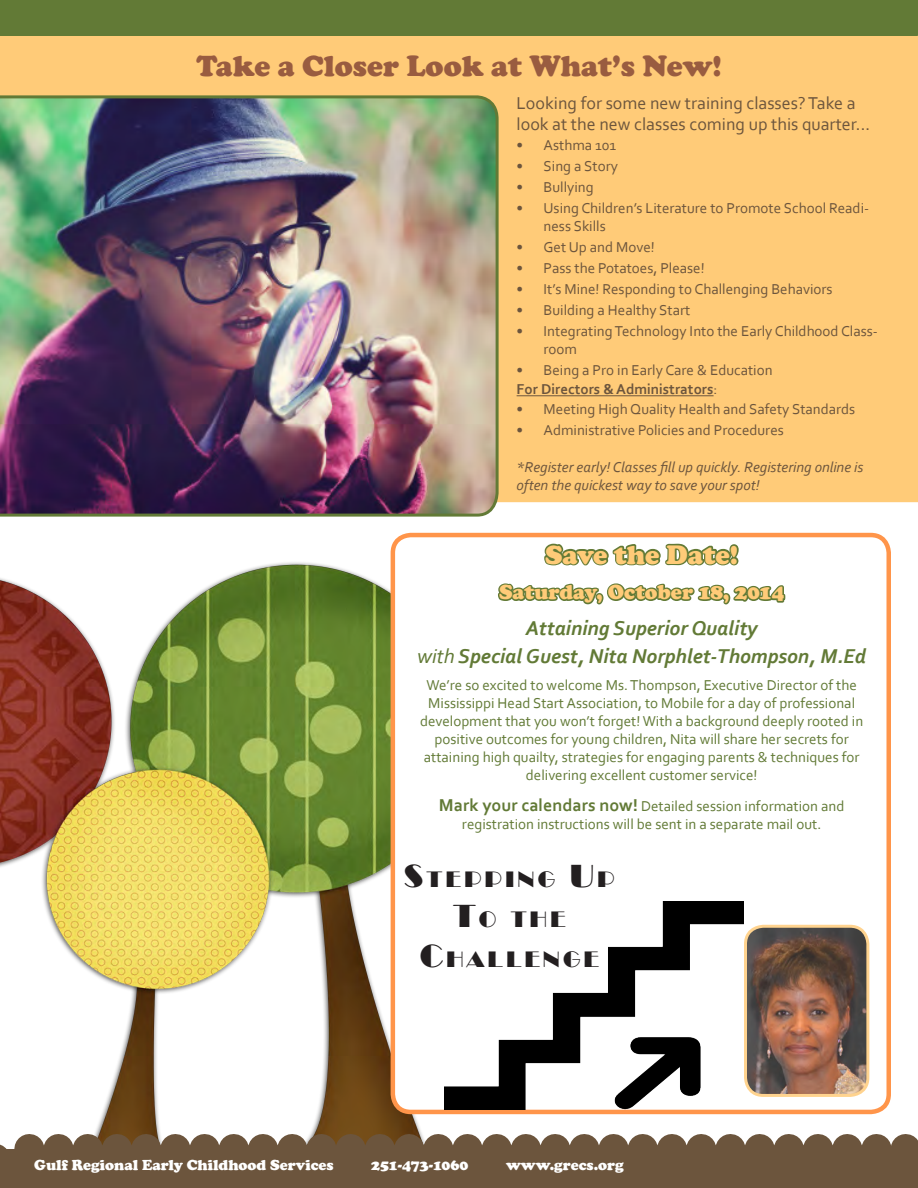
<style>
.page{position:relative;width:918px;height:1188px;background:#fff}
.page>*{position:absolute;margin:0;border:0;box-sizing:border-box;transform-origin:0 0}
.t1{font:900 30px "Cooper";color:#995c40}
.t2{font:900 27px "Cooper";color:#ffcb78}
.t3{font:23.1px "Broadway";letter-spacing:.13em;color:#231f20}
.t4{font:italic 700 21px "Corbel";color:#627a36}
.t5{font:900 21px "Cooper";color:#ffcb78}
.t6{font:18px "Corbel";color:#6c553d}
.t7{font:15px "Corbel";color:#627a36}
.t8{font:15px/18px "Corbel";color:#6c553d}
.t9{font:italic 15px/18px "Corbel";color:#6c553d}
.t10{font:900 15px "Cooper";color:#fff}
.t11{font:700 15px "Corbel";color:#6c553d}
.s1{font-weight:400}
.s2{font-weight:700;font-size:18px}
.s3{font-size:33px}
</style>
<div class="page">
<img style="left:0;top:532px;width:479px;height:617px">
<div style="left:0;top:1149px;width:918px;height:39px;background:#6c553d"></div>
<svg style="left:59px;top:1134px;width:832px;height:15px;background:#83705b"></svg>
<hr style="left:29px;top:1134px;width:1px;height:30px;background:#6c553d">
<hr style="left:906px;top:1134px;width:1px;height:30px;background:#6c553d">
<div style="left:1px;top:30px;width:916px;height:471px;background:#ffcb78"></div>
<img style="left:0;top:94px;width:500px;height:423px">
<div style="left:393px;top:535px;width:496px;height:577px;background:#fff;border-radius:18px"></div>
<div style="left:391px;top:533px;width:500px;height:581px;border:4px solid #ff954a;border-radius:18px"></div>
<div style="left:0;top:0;width:918px;height:36px;background:#627a36"></div>
<svg style="left:542px;top:396px;width:199px;height:170px"></svg>
<svg style="left:498px;top:583px;width:288px;height:22px"></svg>
<img style="left:445px;top:902px;width:299px;height:208px">
<img style="left:746px;top:926px;width:122px;height:167px">
<div style="left:744px;top:925px;width:125px;height:172px;border:3px solid #ffcb78;border-radius:18px"></div>
<hr style="left:517px;top:395px;width:197px;height:1px;background:#6c553d">
<p class="t1" style="left:196px;top:48px;width:527px">Take a Closer Look at What’s New!</p>
<p class="t6" style="left:517px;top:92px;width:340px">Looking for some new training classes? Take a</p>
<p class="t6" style="left:517px;top:113px;width:355px">look at the new classes coming up this quarter...</p>
<p class="t8" style="left:517px;top:136px;width:101px">• Asthma 101</p>
<p class="t8" style="left:517px;top:157px;width:103px">• Sing a Story</p>
<p class="t8" style="left:517px;top:178px;width:79px">• Bullying</p>
<p class="t8" style="left:544px;top:199px;width:327px;text-indent:-27px">• Using Children’s Literature to Promote School Readi&shy;ness Skills</p>
<p class="t8" style="left:517px;top:238px;width:140px">• Get Up and Move!</p>
<p class="t8" style="left:517px;top:259px;width:190px">• Pass the Potatoes, Please!</p>
<p class="t8" style="left:517px;top:280px;width:317px">• It’s Mine! Responding to Challenging Behaviors</p>
<p class="t8" style="left:517px;top:301px;width:175px">• Building a Healthy Start</p>
<p class="t8" style="left:544px;top:322px;width:336px;text-indent:-27px">• Integrating Technology Into the Early Childhood Class&shy;room</p>
<p class="t8" style="left:517px;top:361px;width:258px">• Being a Pro in Early Care &amp; Education</p>
<p class="t11" style="left:517px;top:380px;width:202px">For Directors &amp; Administrators<span class="s1">:</span></p>
<p class="t8" style="left:517px;top:400px;width:340px">• Meeting High Quality Health and Safety Standards</p>
<p class="t8" style="left:517px;top:421px;width:269px">• Administrative Policies and Procedures</p>
<p class="t9" style="left:517px;top:458px;width:348px">*Register early! Classes fill up quickly. Registering online is often the quickest way to save your spot!</p>
<p class="t2" style="left:545px;top:539px;width:195px">Save the Date!</p>
<p class="t5" style="left:499px;top:580px;width:287px">Saturday, October 18, 2014</p>
<p class="t4" style="left:526px;top:615px;width:233px">Attaining Superior Quality</p>
<p class="t4" style="left:417px;top:643px;width:451px"><span class="s1">with</span> Special Guest, Nita Norphlet-Thompson, M.Ed</p>
<p class="t7" style="left:426px;top:676px;width:432px">We’re so excited to welcome Ms. Thompson, Executive Director of the</p>
<p class="t7" style="left:428px;top:694px;width:428px">Mississippi Head Start Association, to Mobile for a day of professional</p>
<p class="t7" style="left:420px;top:712px;width:445px">development that you won’t forget! With a background deeply rooted in</p>
<p class="t7" style="left:435px;top:730px;width:416px">positive outcomes for young children, Nita will share her secrets for</p>
<p class="t7" style="left:424px;top:748px;width:437px">attaining high quailty, strategies for engaging parents &amp; techniques for</p>
<p class="t7" style="left:526px;top:766px;width:233px">delivering excellent customer service!</p>
<p class="t7" style="left:439px;top:796px;width:407px"><span class="s2">Mark your calendars now!</span> Detailed session information and</p>
<p class="t7" style="left:462px;top:814px;width:361px">registration instructions will be sent in a separate mail out.</p>
<p class="t3" style="left:404px;top:866px;width:212px"><span class="s3">S</span>TEPPING <span class="s3">U</span>P</p>
<p class="t3" style="left:453px;top:906px;width:114px"><span class="s3">T</span>O THE</p>
<p class="t3" style="left:420px;top:945px;width:181px"><span class="s3">C</span>HALLENGE</p>
<p class="t10" style="left:34px;top:1156px;width:301px">Gulf Regional Early Childhood Services</p>
<p class="t10" style="left:371px;top:1156px;width:99px">251-473-1060</p>
<p class="t10" style="left:506px;top:1156px;width:119px">www.grecs.org</p>
</div>
